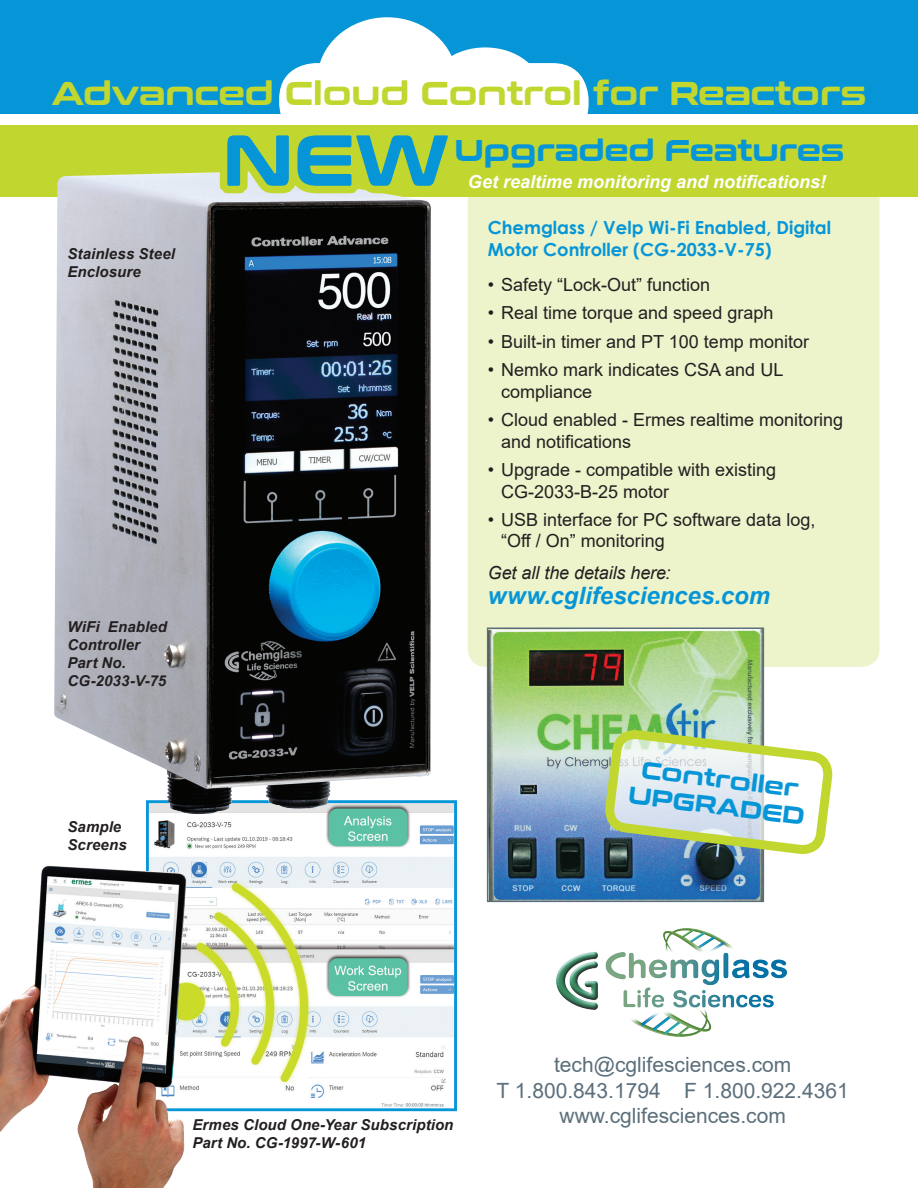
<style>
.page{position:relative;width:918px;height:1188px;background:#fff}
.page>*{position:absolute;margin:0;border:0;box-sizing:border-box;transform-origin:0 0}
.t1{font:700 72px "Conthrax Rg";color:#0696d7}
.t2{font:700 33px "Conthrax Rg";color:#c1d72f}
.t3{font:700 30px "Conthrax Rg";color:#0696d7}
.A_Pull_Quote{font:italic 700 24px "Arial";color:#0696d7}
.t4{font:700 24px "Conthrax Rg";color:#0696d7}
.t5{font:21px "Arial";color:#5b6f7b}
.t6{font:18px/21.6px "Arial";color:#231f20}
.A_Prod_Header{font:700 18px/21.6px "Century Gothic";color:#0696d7}
.t7{font:italic 700 18px "Arial";color:#fff}
.A_Pull_Quote-2{font:italic 18px "Arial";letter-spacing:-.005em;color:#231f20}
.A_Pull_Quote-3{font:italic 700 15px/18px "Arial";letter-spacing:.005em;color:#231f20}
</style>
<div class="page">
<img style="left:357px;top:804px;width:96px;height:303px">
<div style="left:468px;top:197px;width:412px;height:470px;background:#edf3cb"></div>
<div style="left:0;top:0;width:918px;height:113px;background:#0696d7"></div>
<div style="left:317px;top:17px;width:140px;height:126px;background:#fff;border-radius:50%"></div>
<div style="left:429px;top:47px;width:113px;height:88px;background:#fff;border-radius:50%"></div>
<div style="left:279px;top:63px;width:310px;height:77px;background:#fff;border-radius:36px"></div>
<div style="left:0;top:126px;width:918px;height:71px;background:#c1d72f"></div>
<img style="left:556px;top:951px;width:231px;height:86px">
<img style="left:54px;top:172px;width:377px;height:642px">
<svg style="left:212px;top:125px;width:255px;height:80px"></svg>
<img style="left:490px;top:631px;width:110px;height:268px">
<div style="left:487px;top:628px;width:277px;height:274px;border:2px solid #5b6f7b"></div>
<img style="left:600px;top:629px;width:238px;height:326px">
<img style="left:0;top:680px;width:357px;height:508px">
<p class="t2" style="left:52px;top:68px;width:816px">Advanced Cloud Control for Reactors</p>
<p class="t3" style="left:454px;top:128px;width:391px">Upgraded Features</p>
<p class="t1" style="left:223px;top:106px;width:228px">NEW</p>
<p class="t7" style="left:468px;top:170px;width:360px">Get realtime monitoring and notifications!</p>
<p class="A_Pull_Quote-3" style="left:68px;top:245px;width:109px">Stainless Steel<br>Enclosure</p>
<p class="A_Pull_Quote-3" style="left:68px;top:618px;width:101px">WiFi Enabled<br>Controller</p>
<p class="A_Pull_Quote-3" style="left:68px;top:654px;width:60px">Part No.</p>
<p class="A_Pull_Quote-3" style="left:68px;top:672px;width:100px">CG-2033-V-75</p>
<p class="A_Pull_Quote-3" style="left:68px;top:818px;width:61px">Sample<br>Screens</p>
<p class="A_Prod_Header" style="left:488px;top:216px;width:345px">Chemglass / Velp Wi-Fi Enabled, Digital<br>Motor Controller (CG-2033-V-75)</p>
<p class="t6" style="left:488px;top:274px;width:224px">• Safety “Lock-Out” function</p>
<p class="t6" style="left:488px;top:302px;width:287px">• Real time torque and speed graph</p>
<p class="t6" style="left:488px;top:330px;width:323px">• Built-in timer and PT 100 temp monitor</p>
<p class="t6" style="left:501px;top:359px;width:284px;text-indent:-14px">• Nemko mark indicates CSA and UL compliance</p>
<p class="t6" style="left:501px;top:409px;width:344px;text-indent:-14px">• Cloud enabled - Ermes realtime monitoring and notifications</p>
<p class="t6" style="left:501px;top:459px;width:277px;text-indent:-14px">• Upgrade - compatible with existing<br>CG-2033-B-25 motor</p>
<p class="t6" style="left:501px;top:509px;width:316px;text-indent:-14px">• USB interface for PC software data log, “Off / On” monitoring</p>
<p class="A_Pull_Quote-2" style="left:488px;top:561px;width:184px">Get all the details here:</p>
<p class="A_Pull_Quote" style="left:488px;top:579px;width:284px">www.cglifesciences.com</p>
<p class="t4" style="left:644px;top:751px;width:159px;rotate:7deg">Controller</p>
<p class="t4" style="left:631px;top:777px;width:179px;rotate:7deg">UPGRADED</p>
<p class="A_Pull_Quote-3" style="left:192px;top:1116px;width:263px">Ermes Cloud One-Year Subscription</p>
<p class="A_Pull_Quote-3" style="left:192px;top:1134px;width:175px">Part No. CG-1997-W-601</p>
<p class="t5" style="left:554px;top:1050px;width:239px">tech@cglifesciences.com</p>
<p class="t5" style="left:497px;top:1076px;width:354px">T 1.800.843.1794 F 1.800.922.4361</p>
<p class="t5" style="left:560px;top:1101px;width:228px">www.cglifesciences.com</p>
</div>
